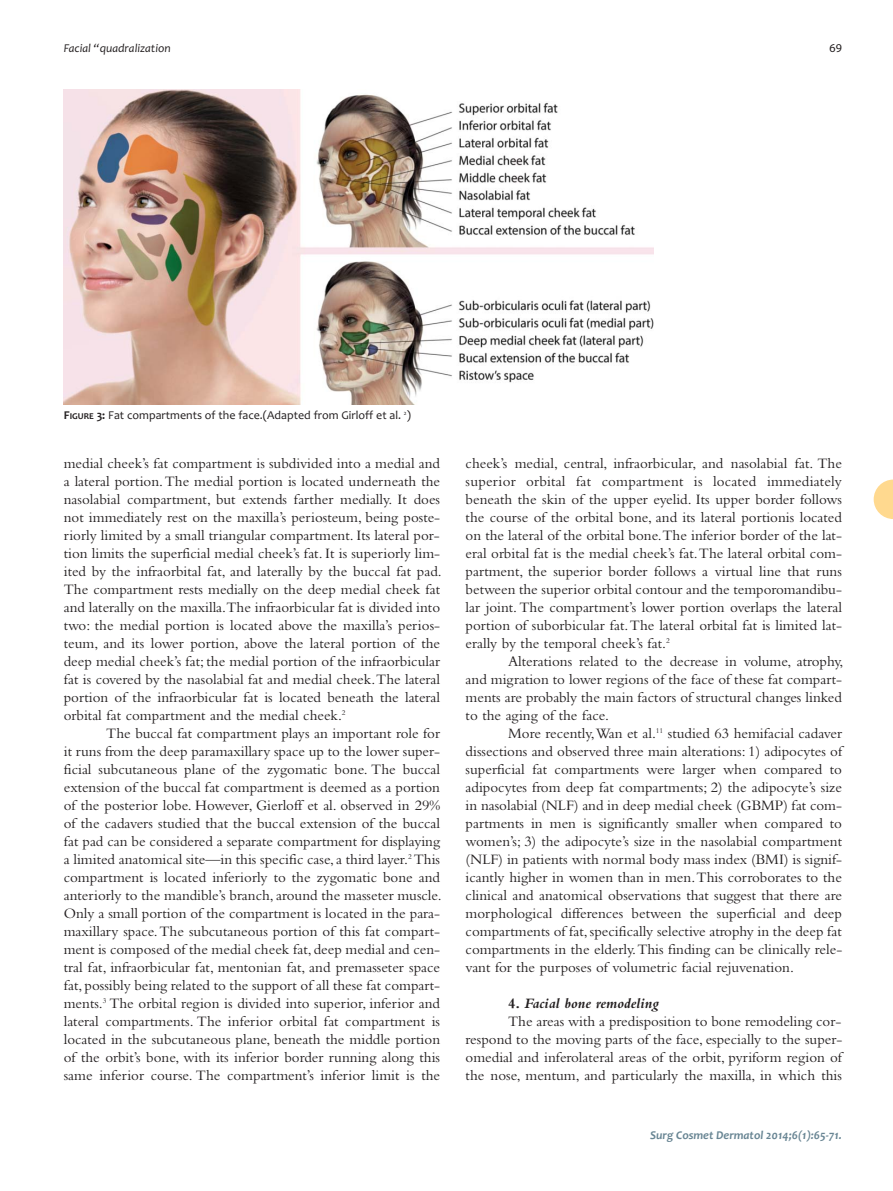
<style>
.page{position:relative;width:893px;height:1191px;background:#fff}
.page>*{position:absolute;margin:0;border:0;box-sizing:border-box;transform-origin:0 0}
.t1{font:15px/18px "Bembo";color:#231f20;text-align:justify}
.t2{font:italic 700 15px "Bembo";color:#231f20}
.t3{font:12px "Candara";color:#231f20}
.t4{font:italic 700 12px "Candara";color:#688593}
.t5{font:italic 12px "Candara";color:#231f20}
.t6{font:12px "Myriad";color:#231f20}
.s1{font-weight:700}
.s2{font-weight:700;font-size:9px}
.s3{font-style:normal}
</style>
<div class="page">
<svg style="left:874px;top:479px;width:19px;height:40px"></svg>
<img style="left:64px;top:89px;width:589px;height:315px">
<p class="t5" style="left:64px;top:43px;width:108px">Facial “quadralization</p>
<p class="t6" style="left:830px;top:43px;width:14px">69</p>
<p class="t3" style="left:64px;top:411px;width:349px"><span class="s1">F</span><span class="s2">IGURE</span> <span class="s1">3:</span> Fat compartments of the face.(Adapted from Girloff et al. <sup>2</sup>)</p>
<p class="t1" style="left:64px;top:456px;width:379px;text-align:left">medial cheek’s fat compartment is subdivided into a medial and a lateral portion. The medial portion is located underneath the nasolabial compartment, but extends farther medially. It does not immediately rest on the maxilla’s periosteum, being poste&shy;riorly limited by a small triangular compartment. Its lateral por&shy;tion limits the superficial medial cheek’s fat. It is superiorly lim&shy;ited by the infraorbital fat, and laterally by the buccal fat pad.<br>The compartment rests medially on the deep medial cheek fat and laterally on the maxilla.The infraorbicular fat is divided into two: the medial portion is located above the maxilla’s perios&shy;teum, and its lower portion, above the lateral portion of the deep medial cheek’s fat; the medial portion of the infraorbicular fat is covered by the nasolabial fat and medial cheek. The lateral portion of the infraorbicular fat is located beneath the lateral orbital fat compartment and the medial cheek.<sup>2</sup></p>
<p class="t1" style="left:64px;top:726px;width:379px;text-indent:43px">The buccal fat compartment plays an important role for it runs from the deep paramaxillary space up to the lower super&shy;ficial subcutaneous plane of the zygomatic bone. The buccal extension of the buccal fat compartment is deemed as a portion of the posterior lobe. However, Gierloff et al. observed in 29% of the cadavers studied that the buccal extension of the buccal fat pad can be considered a separate compartment for displaying a limited anatomical site—in this specific case, a third layer.<sup>2</sup> This compartment is located inferiorly to the zygomatic bone and anteriorly to the mandible’s branch, around the masseter muscle.<br>Only a small portion of the compartment is located in the para&shy;maxillary space. The subcutaneous portion of this fat compart&shy;ment is composed of the medial cheek fat, deep medial and cen&shy;tral fat, infraorbicular fat, mentonian fat, and premasseter space fat, possibly being related to the support of all these fat compart&shy;ments.<sup>3</sup> The orbital region is divided into superior, inferior and lateral compartments. The inferior orbital fat compartment is located in the subcutaneous plane, beneath the middle portion of the orbit’s bone, with its inferior border running along this same inferior course. The compartment’s inferior limit is the</p>
<p class="t1" style="left:466px;top:456px;width:378px">cheek’s medial, central, infraorbicular, and nasolabial fat. The superior orbital fat compartment is located immediately beneath the skin of the upper eyelid. Its upper border follows the course of the orbital bone, and its lateral portionis located on the lateral of the orbital bone.The inferior border of the lat&shy;eral orbital fat is the medial cheek’s fat. The lateral orbital com&shy;partment, the superior border follows a virtual line that runs between the superior orbital contour and the temporomandibu&shy;lar joint. The compartment’s lower portion overlaps the lateral portion of suborbicular fat. The lateral orbital fat is limited lat&shy;erally by the temporal cheek’s fat.<sup>2</sup></p>
<p class="t1" style="left:466px;top:654px;width:379px;text-indent:43px">Alterations related to the decrease in volume, atrophy, and migration to lower regions of the face of these fat compart&shy;ments are probably the main factors of structural changes linked to the aging of the face.</p>
<p class="t1" style="left:466px;top:726px;width:378px;text-indent:43px">More recently, Wan et al.<sup>11</sup> studied 63 hemifacial cadaver dissections and observed three main alterations: 1) adipocytes of superficial fat compartments were larger when compared to adipocytes from deep fat compartments; 2) the adipocyte’s size in nasolabial (NLF) and in deep medial cheek (GBMP) fat com&shy;partments in men is significantly smaller when compared to women’s; 3) the adipocyte’s size in the nasolabial compartment (NLF) in patients with normal body mass index (BMI) is signif&shy;icantly higher in women than in men. This corroborates to the clinical and anatomical observations that suggest that there are morphological differences between the superficial and deep compartments of fat, specifically selective atrophy in the deep fat compartments in the elderly. This finding can be clinically rele&shy;vant for the purposes of volumetric facial rejuvenation.</p>
<p class="t2" style="left:508px;top:998px;width:152px"><span class="s3">4.</span> Facial bone remodeling</p>
<p class="t1" style="left:508px;top:1014px;width:335px">The areas with a predisposition to bone remodeling cor-</p>
<p class="t1" style="left:466px;top:1032px;width:378px">respond to the moving parts of the face, especially to the super-</p>
<p class="t1" style="left:466px;top:1050px;width:378px">omedial and inferolateral areas of the orbit, pyriform region of</p>
<p class="t1" style="left:466px;top:1068px;width:378px">the nose, mentum, and particularly the maxilla, in which this</p>
<p class="t4" style="left:650px;top:1128px;width:193px">Surg Cosmet Dermatol 2014;6(1):65-71.</p>
</div>
